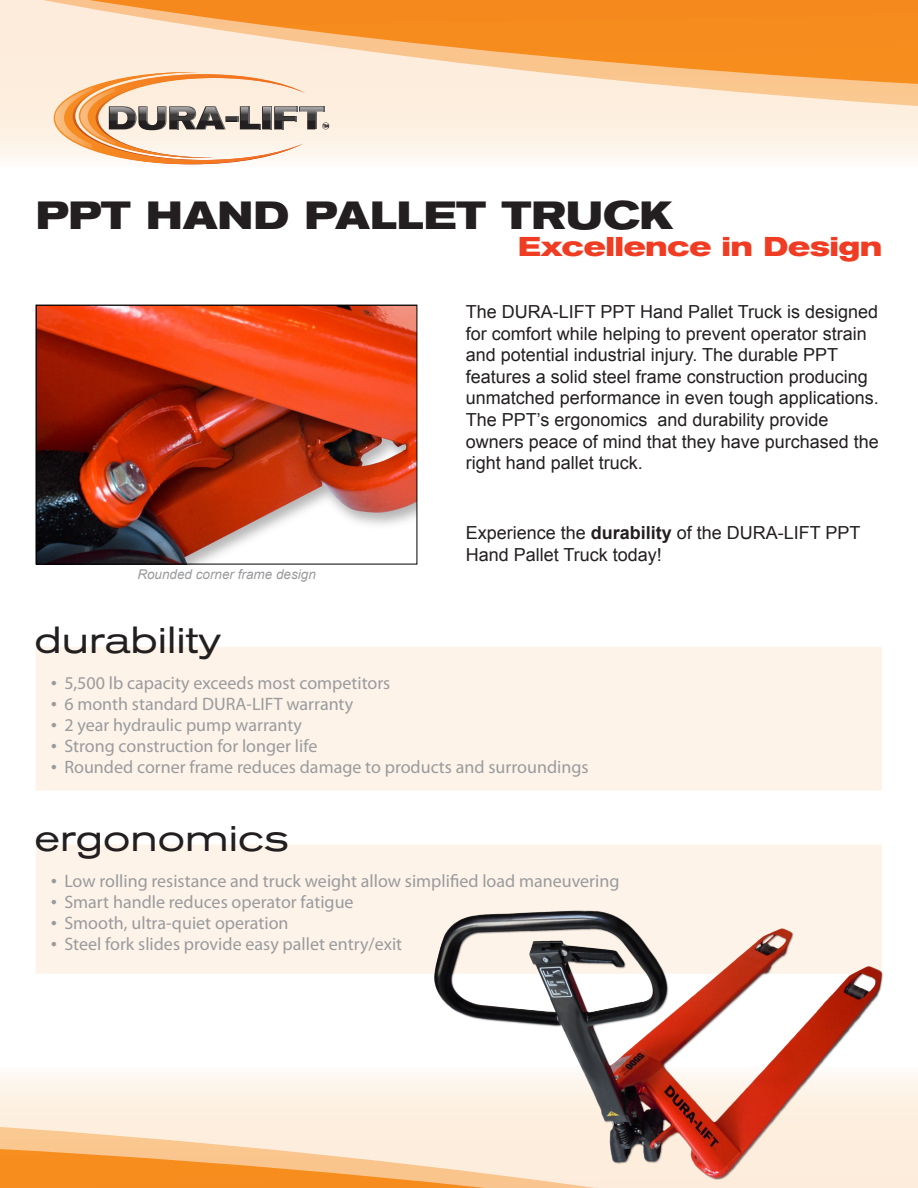
<style>
.page{position:relative;width:918px;height:1188px;background:#fff}
.page>*{position:absolute;margin:0;border:0;box-sizing:border-box;transform-origin:0 0}
.t1{font:700 expanded 39px "Nissan AG";color:#231f20}
.t2{font:expanded 37.5px "Nissan AG";color:#231f20}
.t3{font:700 expanded 27px "Nissan AG";color:#ef3c22}
.t4{font:18px/21.6px "Arial";color:#231f20}
.t5{font:18px "Myriad Pro";color:#999b9e}
.t6{font:italic 13.5px "Arial";color:#999b9e}
.s1{font-weight:700}
.s2{font-family:"Times New Roman"}
</style>
<div class="page">
<svg style="left:0;top:1073px;width:917px;height:115px;background:#fbd6af"></svg>
<svg style="left:0;top:0;width:918px;height:165px;background:#faca9a"></svg>
<svg style="left:54px;top:72px;width:275px;height:92px;background:#e4c8ae"></svg>
<div style="left:37px;top:648px;width:844px;height:142px;background:#fdf3e8"></div>
<div style="left:36px;top:647px;width:846px;height:144px;border:2px solid #fdf3e8"></div>
<div style="left:37px;top:845px;width:844px;height:128px;background:#fdf3e8"></div>
<div style="left:36px;top:845px;width:846px;height:129px;border:2px solid #fdf3e8"></div>
<img style="left:428px;top:896px;width:461px;height:289px">
<img style="left:38px;top:307px;width:377px;height:255px">
<div style="left:36px;top:305px;width:381px;height:259px;border:1px solid #000"></div>
<svg style="left:917px;top:1073px;width:1px;height:115px"></svg>
<h1 class="t1" style="left:36px;top:193px;width:638px">PPT HAND PALLET TRUCK</h1>
<h3 class="t3" style="left:518px;top:231px;width:365px">Excellence in Design</h3>
<p class="t4" style="left:466px;top:301px;width:415px">The DURA-LIFT PPT Hand Pallet Truck is designed for comfort while helping to prevent operator strain and potential industrial injury. The durable PPT features a solid steel frame construction producing unmatched performance in even tough applications.<br>The PPT’s ergonomics and durability provide owners peace of mind that they have purchased the right hand pallet truck.</p>
<p class="t6" style="left:137px;top:566px;width:180px">Rounded corner frame design</p>
<h2 class="t2" style="left:34px;top:618px;width:188px">durability</h2>
<p class="t4" style="left:466px;top:522px;width:396px">Experience the <span class="s1">durability</span> of the DURA-LIFT PPT<br>Hand Pallet Truck today!</p>
<p class="t5" style="left:51px;top:672px;width:341px"><span class="s2">•</span> 5,500 lb capacity exceeds most competitors</p>
<p class="t5" style="left:51px;top:693px;width:304px"><span class="s2">•</span> 6 month standard DURA-LIFT warranty</p>
<p class="t5" style="left:51px;top:714px;width:253px"><span class="s2">•</span> 2 year hydraulic pump warranty</p>
<p class="t5" style="left:51px;top:735px;width:268px"><span class="s2">•</span> Strong construction for longer life</p>
<p class="t5" style="left:51px;top:756px;width:539px"><span class="s2">•</span> Rounded corner frame reduces damage to products and surroundings</p>
<h2 class="t2" style="left:34px;top:816px;width:256px">ergonomics</h2>
<p class="t5" style="left:51px;top:869px;width:570px"><span class="s2">•</span> Low rolling resistance and truck weight allow simplified load maneuvering</p>
<p class="t5" style="left:51px;top:890px;width:304px"><span class="s2">•</span> Smart handle reduces operator fatigue</p>
<p class="t5" style="left:51px;top:911px;width:239px"><span class="s2">•</span> Smooth, ultra-quiet operation</p>
<p class="t5" style="left:51px;top:932px;width:353px"><span class="s2">•</span> Steel fork slides provide easy pallet entry/exit</p>
</div>
